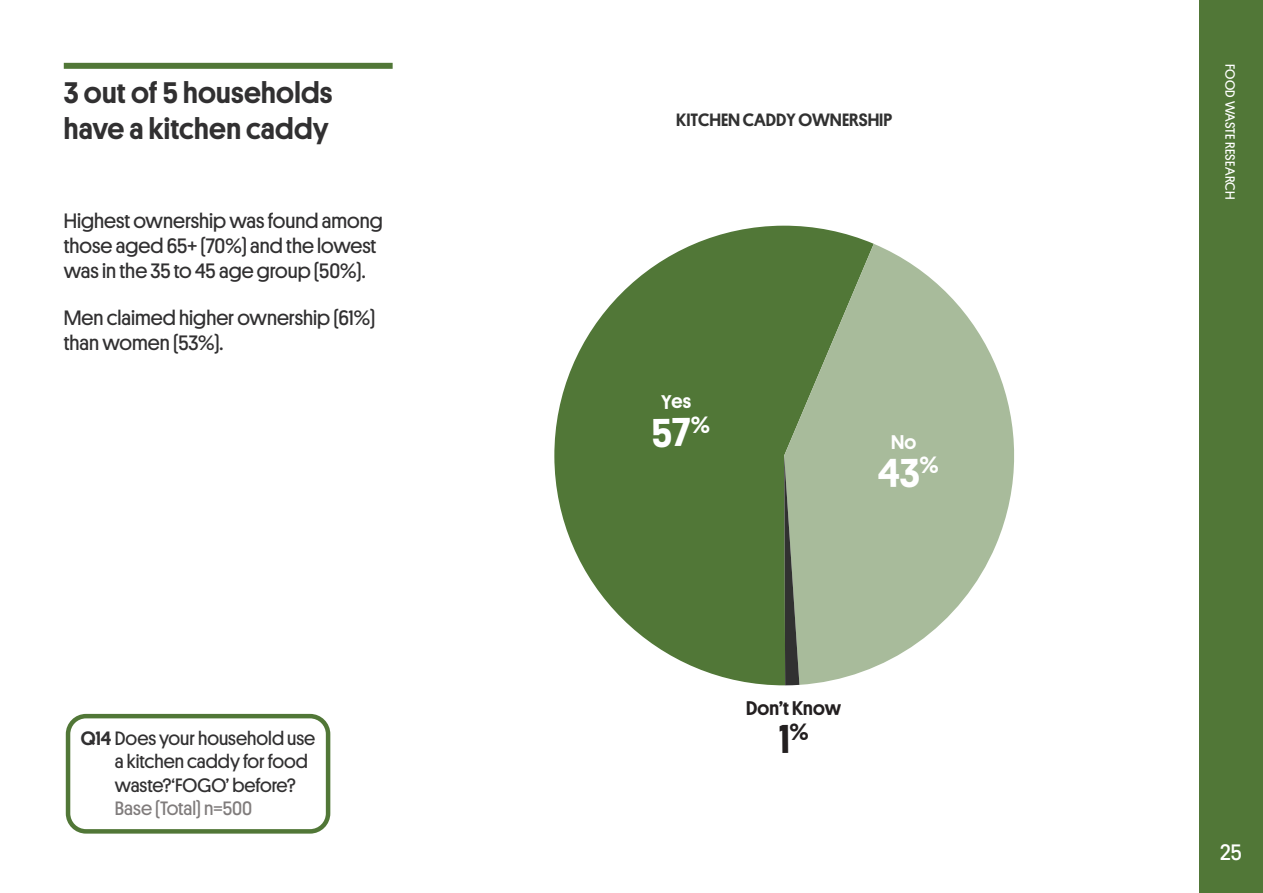
<style>
.page{position:relative;width:1263px;height:893px;background:#fff}
.page>*{position:absolute;margin:0;border:0;box-sizing:border-box;transform-origin:0 0}
.t1{font:500 40.5px "Platform";color:#fff}
.t2{font:500 40.5px "Platform";color:#231f20}
.h3_dkGreen{font:500 30px/36px "Platform";letter-spacing:.01em;color:#313031}
.t3{font:22.5px "Platform";color:#fff}
.t4{font:21px/25.2px "Platform";color:#313031}
.t5{font:500 19.95px "Platform";letter-spacing:-.01em;color:#231f20}
.t6{font:500 19.95px "Platform";color:#fff}
.footerA_dkGreen{font:19.5px/23.4px "Platform";color:#313031}
.t7{font:500 18px "Platform";color:#313131}
.t8{font:13.5px "Platform";letter-spacing:.02em;color:#fff}
.s1{font-weight:500}
.s2{color:#807c7c}
</style>
<div class="page">
<div style="left:1199px;top:0;width:64px;height:893px;background:#517737"></div>
<div style="left:66px;top:714px;width:264px;height:120px;border:4px solid #517737;border-radius:18px"></div>
<div style="left:64px;top:63px;width:329px;height:6px;background:#517737"></div>
<svg style="left:554px;top:226px;width:320px;height:460px;fill:#517737"></svg>
<svg style="left:784px;top:244px;width:230px;height:441px;fill:#a8bb9b"></svg>
<svg style="left:784px;top:455px;width:15px;height:230px;background:#6e7867"></svg>
<p class="h3_dkGreen" style="left:64px;top:73px;width:270px">3 out of 5 households have a kitchen caddy</p>
<p class="t4" style="left:64px;top:207px;width:320px">Highest ownership was found among those aged 65+ (70%) and the lowest was in the 35 to 45 age group (50%).</p>
<p class="t4" style="left:64px;top:304px;width:313px">Men claimed higher ownership (61%) than women (53%).</p>
<p class="footerA_dkGreen" style="left:115px;top:725px;width:202px;text-indent:-34px"><span class="s1">Q14</span> Does your household use a kitchen caddy for food waste?‘FOGO’ before?<br><span class="s2">Base (Total) n=500</span></p>
<p class="t7" style="left:676px;top:107px;width:217px">KITCHEN CADDY OWNERSHIP</p>
<p class="t6" style="left:661px;top:387px;width:31px">Yes</p>
<p class="t1" style="left:652px;top:403px;width:60px">57<sup>%</sup></p>
<p class="t6" style="left:891px;top:427px;width:27px">No</p>
<p class="t1" style="left:878px;top:443px;width:62px">43<sup>%</sup></p>
<p class="t5" style="left:746px;top:694px;width:97px">Don’t Know</p>
<p class="t2" style="left:779px;top:710px;width:31px">1<sup>%</sup></p>
<p class="t8" style="left:1240px;top:64px;width:137px;rotate:90deg">FOOD WASTE RESEARCH</p>
<p class="t3" style="left:1220px;top:836px;width:23px">25</p>
</div>
